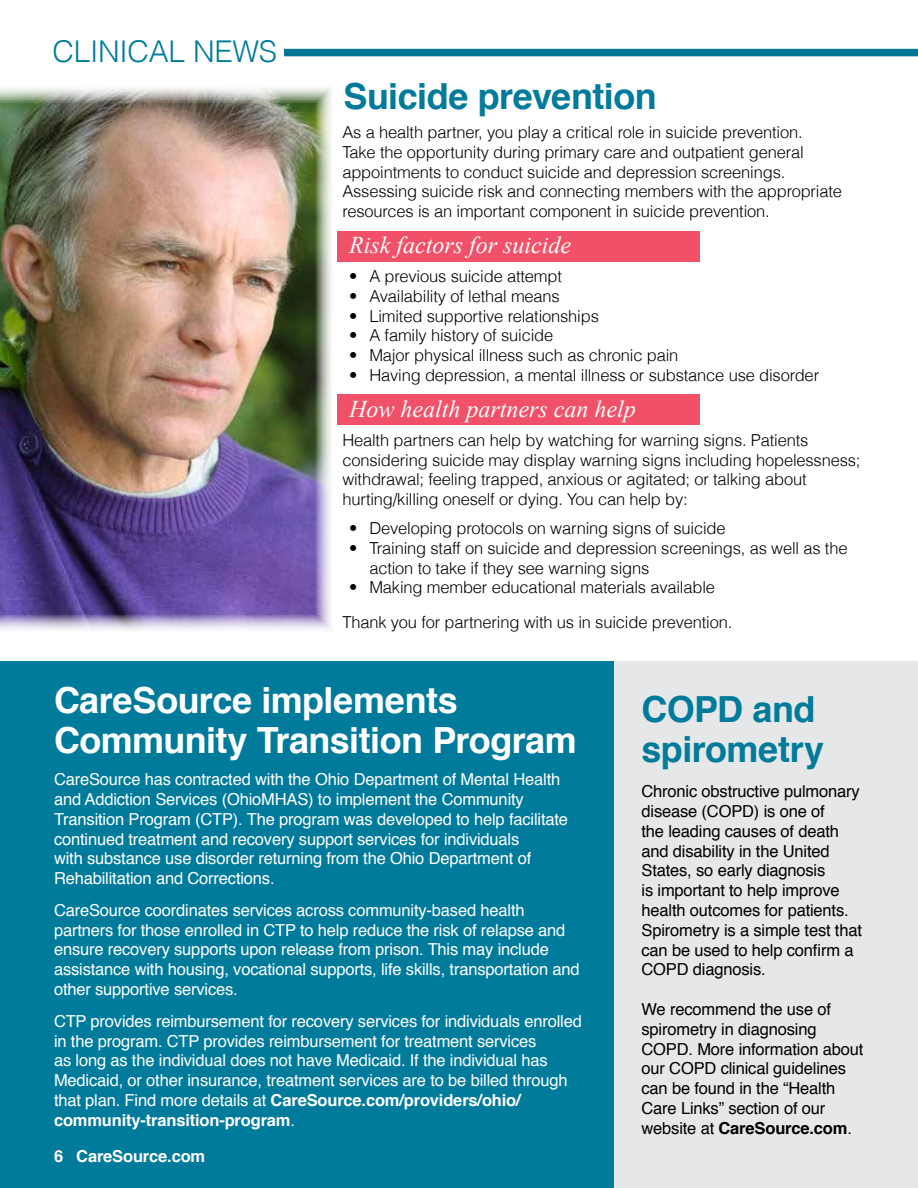
<style>
.page{position:relative;width:918px;height:1188px;background:#fff}
.page>*{position:absolute;margin:0;border:0;box-sizing:border-box;transform-origin:0 0}
.t1{font:700 36px/40.5px "Helvetica";letter-spacing:-.015em;color:#fff}
.t2{font:700 36px/40.5px "Helvetica";letter-spacing:-.015em;color:#007b9b}
.t3{font:300 30px "Helvetica";letter-spacing:-.01em;color:#007b9b}
.t4{font:italic 24px "Times New Roman";color:#fff}
.t5{font:16.5px/19.8px "Helvetica";letter-spacing:-.01em;color:#fff}
.t6{font:300 16.5px/19.8px "Helvetica";letter-spacing:-.01em;color:#000}
.t7{font:16.5px/19.8px "Helvetica";letter-spacing:-.01em;color:#000}
.t8{font:700 16.5px "Helvetica";letter-spacing:-.01em;color:#fff}
.s1{font-weight:700}
</style>
<div class="page">
<img style="left:0;top:88px;width:331px;height:542px">
<div style="left:0;top:662px;width:918px;height:526px;background:#007b9b"></div>
<div style="left:614px;top:662px;width:304px;height:526px;background:#e6e7e8"></div>
<div style="left:338px;top:231px;width:362px;height:31px;background:#f05169"></div>
<div style="left:338px;top:394px;width:362px;height:31px;background:#f05169"></div>
<div style="left:284px;top:49px;width:634px;height:7px;background:#007697"></div>
<h2 class="t3" style="left:52px;top:27px;width:226px">CLINICAL NEWS</h2>
<h1 class="t2" style="left:343px;top:76px;width:315px">Suicide prevention</h1>
<p class="t6" style="left:342px;top:121px;width:501px">As a health partner, you play a critical role in suicide prevention.<br>Take the opportunity during primary care and outpatient general appointments to conduct suicide and depression screenings.<br>Assessing suicide risk and connecting members with the appropriate resources is an important component in suicide prevention.</p>
<h3 class="t4" style="left:349px;top:229px;width:223px">Risk factors for suicide</h3>
<p class="t6" style="left:349px;top:265px;width:214px">• A previous suicide attempt</p>
<p class="t6" style="left:349px;top:285px;width:212px">• Availability of lethal means</p>
<p class="t6" style="left:349px;top:305px;width:251px">• Limited supportive relationships</p>
<p class="t6" style="left:349px;top:325px;width:206px">• A family history of suicide</p>
<p class="t6" style="left:349px;top:345px;width:331px">• Major physical illness such as chronic pain</p>
<p class="t6" style="left:349px;top:364px;width:472px">• Having depression, a mental illness or substance use disorder</p>
<h3 class="t4" style="left:349px;top:392px;width:288px">How health partners can help</h3>
<p class="t6" style="left:342px;top:429px;width:520px">Health partners can help by watching for warning signs. Patients considering suicide may display warning signs including hopelessness; withdrawal; feeling trapped, anxious or agitated; or talking about hurting/killing oneself or dying. You can help by:</p>
<p class="t6" style="left:349px;top:517px;width:378px">• Developing protocols on warning signs of suicide</p>
<p class="t6" style="left:369px;top:537px;width:480px;text-indent:-20px">• Training staff on suicide and depression screenings, as well as the action to take if they see warning signs</p>
<p class="t6" style="left:342px;top:569px;width:391px;line-height:34.8px;text-indent:7px">• Making member educational materials available<br>Thank you for partnering with us in suicide prevention.</p>
<h1 class="t1" style="left:54px;top:680px;width:524px">CareSource implements<br>Community Transition Program</h1>
<p class="t5" style="left:54px;top:770px;width:516px">CareSource has contracted with the Ohio Department of Mental Health and Addiction Services (OhioMHAS) to implement the Community Transition Program (CTP). The program was developed to help facilitate continued treatment and recovery support services for individuals<br>with substance use disorder returning from the Ohio Department of Rehabilitation and Corrections.</p>
<p class="t5" style="left:54px;top:901px;width:527px">CareSource coordinates services across community-based health partners for those enrolled in CTP to help reduce the risk of relapse and ensure recovery supports upon release from prison. This may include assistance with housing, vocational supports, life skills, transportation and other supportive services.</p>
<p class="t5" style="left:54px;top:1012px;width:529px">CTP provides reimbursement for recovery services for individuals enrolled in the program. CTP provides reimbursement for treatment services<br>as long as the individual does not have Medicaid. If the individual has Medicaid, or other insurance, treatment services are to be billed through that plan. Find more details at <span class="s1">CareSource.com/providers/ohio/ community-transition-program</span>.</p>
<p class="t8" style="left:54px;top:1142px;width:153px">6 CareSource.com</p>
<h1 class="t2" style="left:642px;top:689px;width:184px">COPD and spirometry</h1>
<p class="t7" style="left:642px;top:782px;width:222px">Chronic obstructive pulmonary disease (COPD) is one of<br>the leading causes of death and disability in the United<br>States, so early diagnosis<br>is important to help improve health outcomes for patients.<br>Spirometry is a simple test that can be used to help confirm a<br>COPD diagnosis.</p>
<p class="t7" style="left:642px;top:1000px;width:224px">We recommend the use of spirometry in diagnosing<br>COPD. More information about our COPD clinical guidelines can be found in the “Health<br>Care Links” section of our website at <span class="s1">CareSource.com</span>.</p>
</div>
